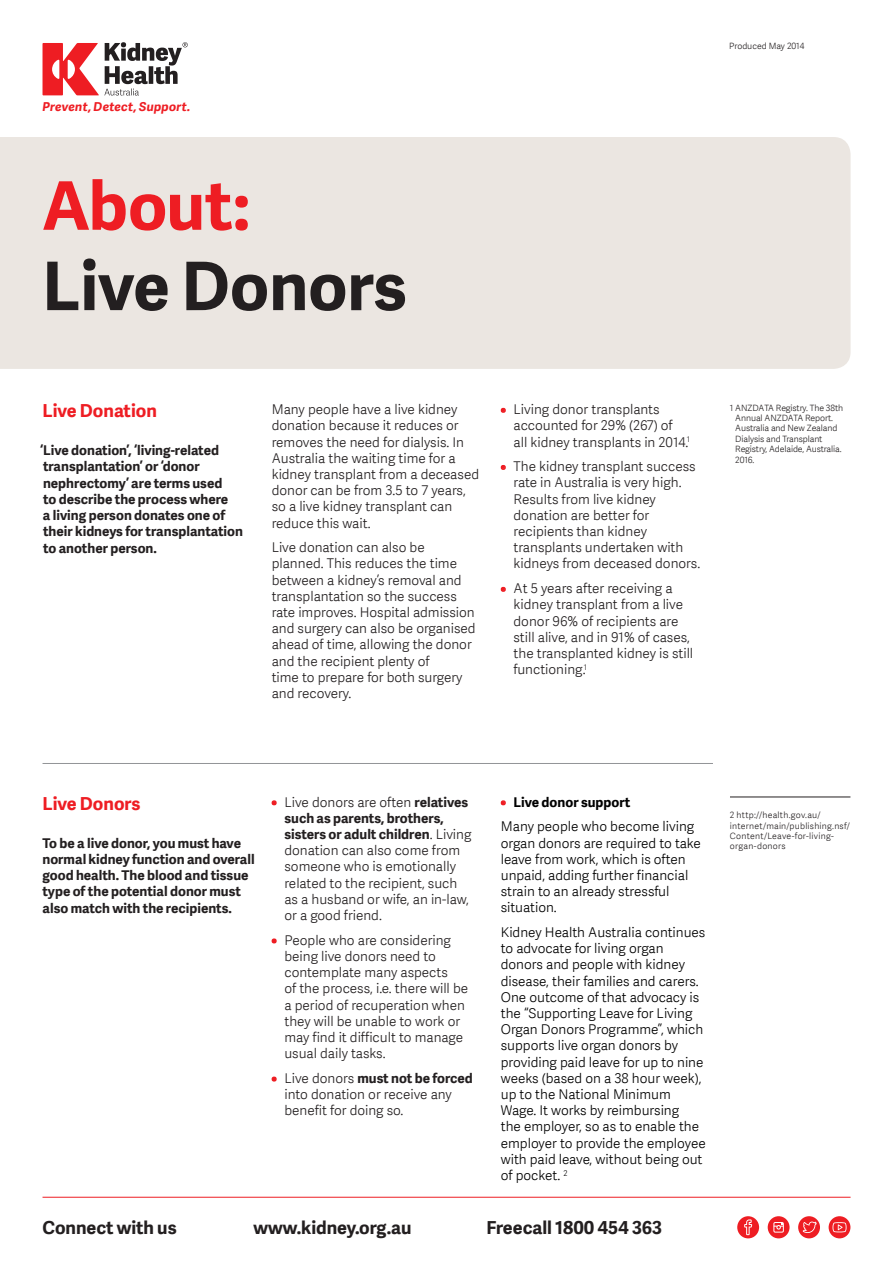
<style>
.page{position:relative;width:893px;height:1263px;background:#fff}
.page>*{position:absolute;margin:0;border:0;box-sizing:border-box;transform-origin:0 0}
.t1{font:700 66.9px "Adelle Sans";color:#231f20}
.t2{font:700 66.9px "Adelle Sans";letter-spacing:-.01em;color:#ee1d23}
.t3{font:700 18px "Adelle Sans";color:#231f20}
.t4{font:700 18px "Adelle Sans";color:#ee1d23}
.t5{font:300 13.5px/16.2px "Adelle Sans";color:#231f20}
.t6{font:300 13.5px/16.2px "Adelle Sans";color:#000}
.t7{font:700 13.5px/16.2px "Adelle Sans";color:#231f20}
.t8{font:700 13.5px "Adelle Sans";color:#000}
.t9{font:italic 700 12.3px "Adelle Sans";letter-spacing:.015em;color:#ee1d23}
.HEADER_2{font:300 8.7px/10.5px "Adelle Sans";letter-spacing:-.01em;color:#231f20}
.HEADER_2-2{font:300 8.7px/10.5px "Adelle Sans";letter-spacing:.025em;color:#231f20}
.s1{color:#ee1d23}
.s2{font-weight:700}
.s3{font-weight:300;color:#ee1d23}
</style>
<div class="page">
<div style="left:737px;top:1216px;width:22px;height:22px;background:#ee1d23;border-radius:50%"></div>
<svg style="left:744px;top:1219px;width:8px;height:16px"></svg>
<div style="left:798px;top:1216px;width:22px;height:22px;background:#ee1d23;border-radius:50%"></div>
<svg style="left:803px;top:1221px;width:14px;height:12px"></svg>
<div style="left:829px;top:1216px;width:21px;height:22px;background:#ee1d23;border-radius:50%"></div>
<svg style="left:832px;top:1222px;width:14px;height:10px"></svg>
<div style="left:768px;top:1216px;width:21px;height:22px;background:#ee1d23;border-radius:50%"></div>
<div style="left:773px;top:1222px;width:11px;height:10px;border:1px solid #fff"></div>
<svg style="left:774px;top:1223px;width:9px;height:6px"></svg>
<hr style="left:43px;top:1197px;width:808px;height:1px;background:#ee1d23">
<svg style="left:43px;top:42px;width:145px;height:53px"></svg>
<div style="left:0;top:137px;width:850px;height:232px;background:#ebe6e1"></div>
<svg style="left:500px;top:407px;width:6px;height:6px"></svg>
<svg style="left:500px;top:465px;width:6px;height:5px"></svg>
<svg style="left:500px;top:586px;width:6px;height:6px"></svg>
<svg style="left:271px;top:800px;width:6px;height:6px"></svg>
<svg style="left:271px;top:938px;width:6px;height:6px"></svg>
<svg style="left:271px;top:1076px;width:6px;height:6px"></svg>
<svg style="left:500px;top:800px;width:6px;height:6px"></svg>
<hr style="left:43px;top:763px;width:670px;height:1px;background:#939598">
<hr style="left:730px;top:797px;width:120px;height:1px;background:#231f20">
<p class="t9" style="left:43px;top:99px;width:150px">Prevent, Detect, Support.</p>
<p class="t2" style="left:42px;top:167px;width:210px">About:</p>
<p class="t1" style="left:42px;top:247px;width:366px">Live Donors</p>
<p class="HEADER_2" style="left:729px;top:41px;width:77px">Produced May 2014</p>
<p class="t4" style="left:43px;top:401px;width:116px">Live Donation</p>
<p class="t7" style="left:40px;top:442px;width:204px">‘Live donation’, ‘living-related transplantation’ or ‘donor nephrectomy’ are terms used<br>to describe the process where<br>a living person donates one of their kidneys for transplantation to another person.</p>
<p class="t5" style="left:272px;top:401px;width:209px">Many people have a live kidney donation because it reduces or removes the need for dialysis. In<br>Australia the waiting time for a kidney transplant from a deceased donor can be from 3.5 to 7 years, so a live kidney transplant can reduce this wait.</p>
<p class="t5" style="left:272px;top:539px;width:205px">Live donation can also be planned. This reduces the time between a kidney’s removal and transplantation so the success rate improves. Hospital admission and surgery can also be organised ahead of time, allowing the donor and the recipient plenty of<br>time to prepare for both surgery and recovery.</p>
<p class="t5" style="left:514px;top:401px;width:178px;text-indent:-13px"><span class="s1">•</span> Living donor transplants accounted for 29% (267) of<br>all kidney transplants in 2014.<sup>1</sup></p>
<p class="t5" style="left:514px;top:458px;width:188px;text-indent:-13px"><span class="s1">•</span> The kidney transplant success rate in Australia is very high.<br>Results from live kidney donation are better for recipients than kidney transplants undertaken with kidneys from deceased donors.</p>
<p class="t5" style="left:514px;top:580px;width:181px;text-indent:-13px"><span class="s1">•</span> At 5 years after receiving a kidney transplant from a live donor 96% of recipients are still alive, and in 91% of cases, the transplanted kidney is still functioning.<sup>1</sup></p>
<p class="HEADER_2" style="left:735px;top:402px;width:109px;text-indent:-5px">1 ANZDATA Registry. The 38th<br>Annual ANZDATA Report.<br>Australia and New Zealand<br>Dialysis and Transplant<br>Registry, Adelaide, Australia.<br>2016.</p>
<p class="t4" style="left:43px;top:793px;width:100px">Live Donors</p>
<p class="t7" style="left:43px;top:835px;width:214px">To be a live donor, you must have normal kidney function and overall good health. The blood and tissue type of the potential donor must also match with the recipients.</p>
<p class="t5" style="left:284px;top:794px;width:189px;text-indent:-13px"><span class="s1">•</span> Live donors are often <span class="s2">relatives such as parents, brothers, sisters or adult children</span>. Living donation can also come from someone who is emotionally related to the recipient, such as a husband or wife, an in-law, or a good friend.</p>
<p class="t5" style="left:284px;top:932px;width:185px;text-indent:-13px"><span class="s1">•</span> People who are considering being live donors need to contemplate many aspects<br>of the process, i.e. there will be a period of recuperation when they will be unable to work or may find it difficult to manage usual daily tasks.</p>
<p class="t5" style="left:284px;top:1070px;width:190px;text-indent:-13px"><span class="s1">•</span> Live donors <span class="s2">must not be forced </span>into donation or receive any benefit for doing so.</p>
<p class="t8" style="left:501px;top:794px;width:131px"><span class="s3">•</span> Live donor support</p>
<p class="t6" style="left:501px;top:818px;width:202px">Many people who become living organ donors are required to take leave from work, which is often unpaid, adding further financial strain to an already stressful situation.</p>
<p class="t6" style="left:501px;top:924px;width:206px">Kidney Health Australia continues to advocate for living organ donors and people with kidney disease, their families and carers.<br>One outcome of that advocacy is the “Supporting Leave for Living<br>Organ Donors Programme”, which supports live organ donors by providing paid leave for up to nine weeks (based on a 38 hour week), up to the National Minimum<br>Wage. It works by reimbursing<br>the employer, so as to enable the employer to provide the employee with paid leave, without being out of pocket. <sup>2</sup></p>
<h2 class="t3" style="left:43px;top:1217px;width:136px">Connect with us</h2>
<h2 class="t3" style="left:253px;top:1217px;width:160px">www.kidney.org.au</h2>
<h2 class="t3" style="left:486px;top:1217px;width:177px">Freecall 1800 454 363</h2>
<p class="HEADER_2-2" style="left:730px;top:810px;width:121px">2 http://health.gov.au/ internet/main/publishing.nsf/<br>Content/Leave-for-living&shy;organ-donors</p>
</div>
